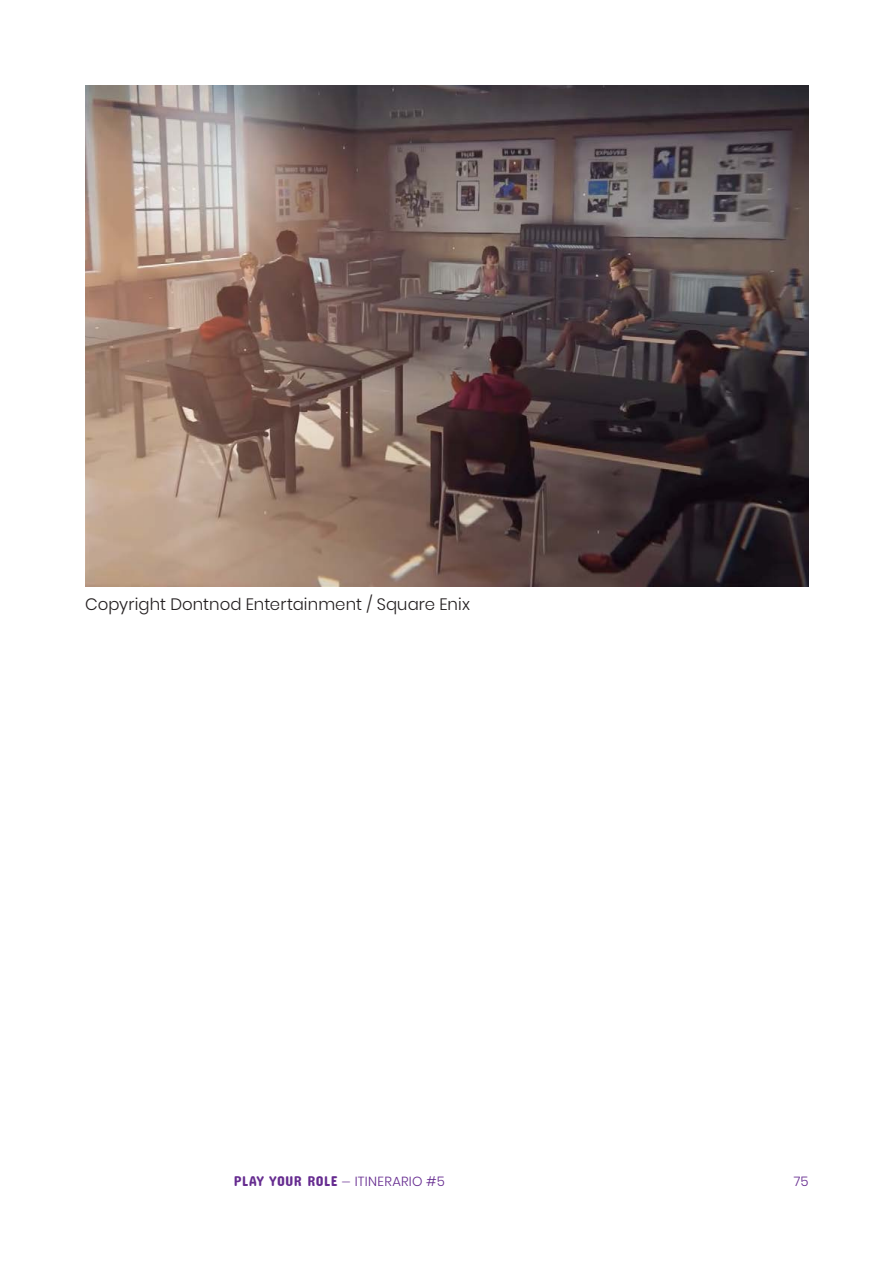
<style>
.page{position:relative;width:893px;height:1263px;background:#fff}
.page>*{position:absolute;margin:0;border:0;box-sizing:border-box;transform-origin:0 0}
.t1{font:300 16.5px "Poppins";letter-spacing:.005em;color:#231f20}
.t2{font:14.25px "Concert One";letter-spacing:.02em;color:#662c90}
.t3{font:300 13.2px "Poppins";color:#662c90}
.s1{font-family:"HK Grotesk";font-size:13.2px}
.s2{font-family:"Poppins";font-weight:300;font-size:13.2px}
</style>
<div class="page">
<img style="left:85px;top:85px;width:724px;height:501px">
<p class="t1" style="left:85px;top:595px;width:386px">Copyright Dontnod Entertainment / Square Enix</p>
<p class="t2" style="left:234px;top:1173px;width:128px">PLAY YOUR ROLE <span class="s1">―</span> <span class="s2">itiner</span></p>
<p class="t3" style="left:392px;top:1174px;width:54px">ari o #5</p>
<p class="t3" style="left:794px;top:1174px;width:16px">75</p>
</div>
